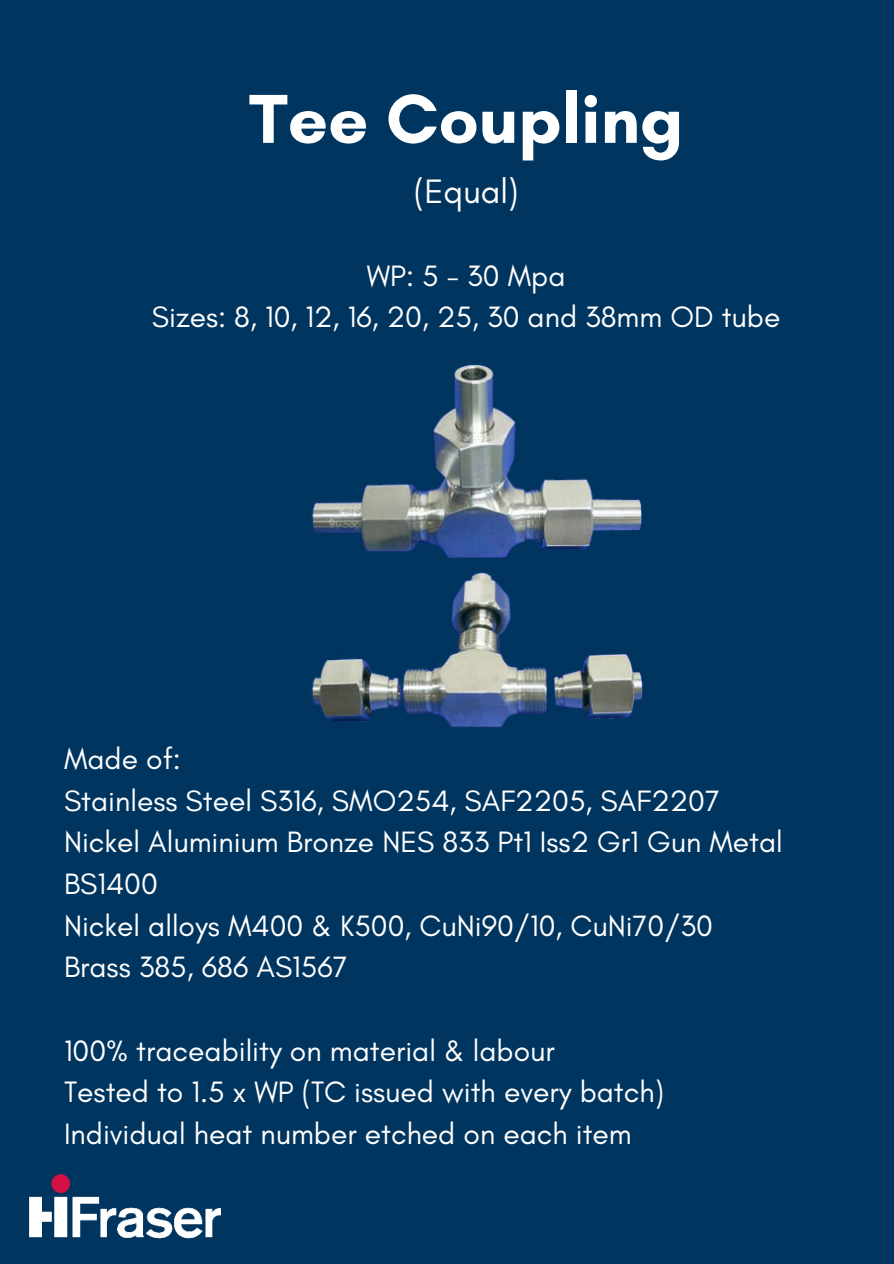
<style>
.page{position:relative;width:894px;height:1264px;background:#fff}
.page>*{position:absolute;margin:0;border:0;box-sizing:border-box;transform-origin:0 0}
.t1{font:700 70.5px "Glacial Indifference";color:#fff}
.t2{font:34.5px "Glacial Indifference";color:#fff}
.t3{font:30px/41.7px "Glacial Indifference";color:#fff}
</style>
<div class="page">
<div style="left:0;top:0;width:893px;height:1263px;background:#00355f"></div>
<img style="left:29px;top:1174px;width:192px;height:65px">
<img style="left:311px;top:364px;width:332px;height:364px">
<h1 class="t1" style="left:249px;top:75px;width:435px">Tee Coupling</h1>
<p class="t2" style="left:413px;top:172px;width:106px">(Equal)</p>
<p class="t3" style="left:152px;top:255px;width:629px;text-align:center">WP: 5 - 30 Mpa<br>Sizes: 8, 10, 12, 16, 20, 25, 30 and 38mm OD tube</p>
<p class="t3" style="left:64px;top:738px;width:720px">Made of:<br>Stainless Steel S316, SMO254, SAF2205, SAF2207<br>Nickel Aluminium Bronze NES 833 Pt1 Iss2 Gr1 Gun Metal<br>BS1400<br>Nickel alloys M400 &amp; K500, CuNi90/10, CuNi70/30<br>Brass 385, 686 AS1567</p>
<p class="t3" style="left:64px;top:1030px;width:601px">100% traceability on material &amp; labour<br>Tested to 1.5 x WP (TC issued with every batch)<br>Individual heat number etched on each item</p>
</div>
